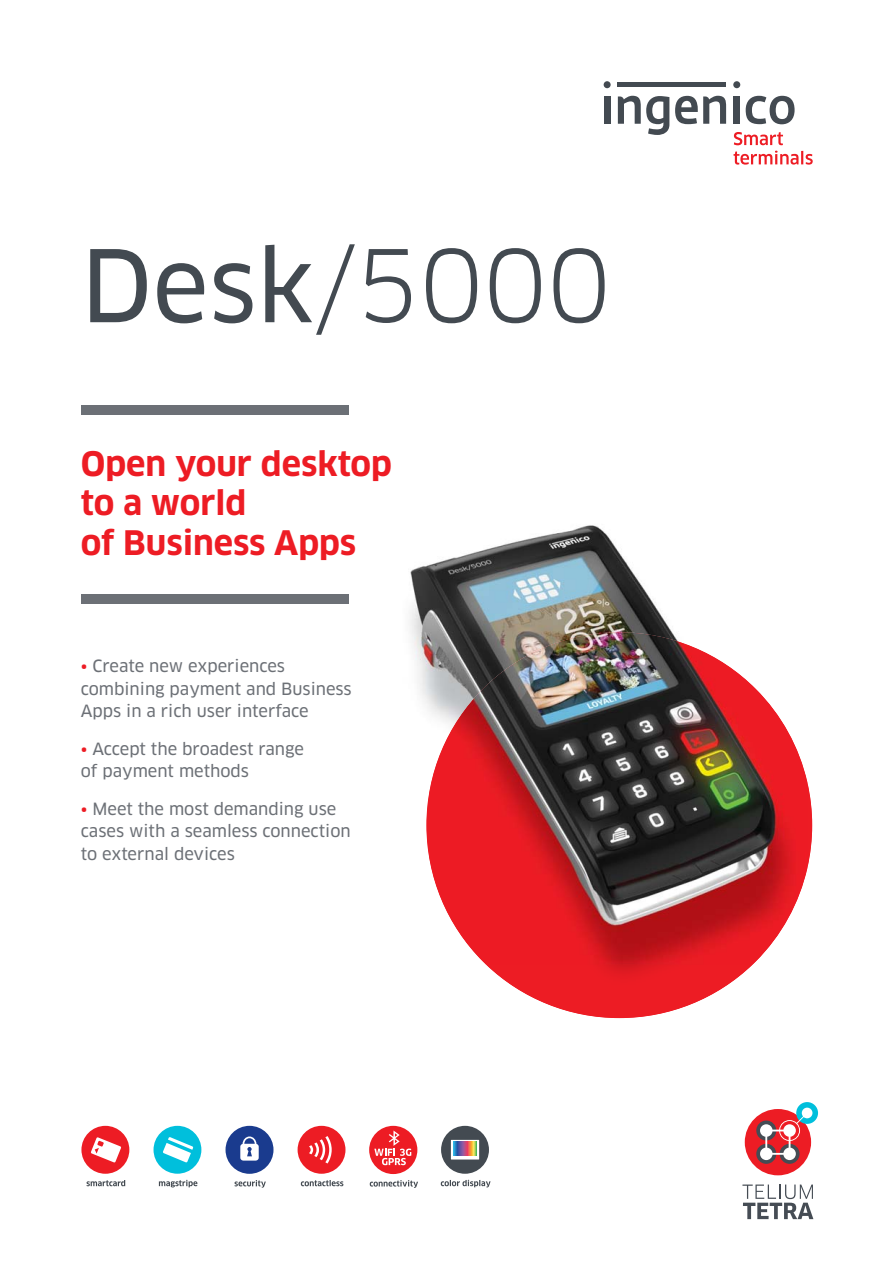
<style>
.page{position:relative;width:893px;height:1263px;background:#fff}
.page>*{position:absolute;margin:0;border:0;box-sizing:border-box;transform-origin:0 0}
.t1{font:97.5px "Clan";color:#434a51}
.t2{font:700 33px/39.6px "Clan";color:#ed1c24}
.t3{font:16.5px/22.5px "Clan News";color:#6c7076}
.s1{font-family:"Clan News"}
.s2{color:#ed1c24}
</style>
<div class="page">
<div style="left:604px;top:96px;width:6px;height:28px;background:#434a51"></div>
<div style="left:618px;top:82px;width:108px;height:5px;background:#434a51"></div>
<div style="left:734px;top:96px;width:6px;height:28px;background:#434a51"></div>
<svg style="left:746px;top:96px;width:49px;height:28px"></svg>
<div style="left:604px;top:81px;width:7px;height:7px;background:#434a51;border-radius:50%"></div>
<div style="left:733px;top:81px;width:7px;height:7px;background:#434a51;border-radius:50%"></div>
<svg style="left:618px;top:96px;width:51px;height:39px"></svg>
<svg style="left:675px;top:96px;width:51px;height:28px"></svg>
<svg style="left:734px;top:132px;width:49px;height:13px"></svg>
<svg style="left:733px;top:151px;width:80px;height:14px"></svg>
<div style="left:81px;top:405px;width:268px;height:10px;background:#6c7076"></div>
<div style="left:81px;top:594px;width:268px;height:10px;background:#6c7076"></div>
<img style="left:807px;top:782px;width:5px;height:86px">
<img style="left:486px;top:965px;width:266px;height:53px">
<img style="left:410px;top:525px;width:262px;height:179px">
<img style="left:426px;top:632px;width:381px;height:333px">
<div style="left:81px;top:1126px;width:48px;height:48px;background:#ed1c24;border-radius:50%"></div>
<svg style="left:91px;top:1137px;width:30px;height:25px"></svg>
<svg style="left:87px;top:1180px;width:38px;height:6px"></svg>
<div style="left:154px;top:1126px;width:47px;height:48px;background:#00bfdc;border-radius:50%"></div>
<svg style="left:163px;top:1137px;width:30px;height:25px"></svg>
<svg style="left:159px;top:1180px;width:38px;height:7px"></svg>
<div style="left:226px;top:1126px;width:47px;height:48px;background:#1a3b8e;border-radius:50%"></div>
<svg style="left:240px;top:1136px;width:19px;height:24px"></svg>
<svg style="left:235px;top:1180px;width:31px;height:8px"></svg>
<div style="left:298px;top:1126px;width:47px;height:48px;background:#ed1c24;border-radius:50%"></div>
<svg style="left:309px;top:1136px;width:23px;height:27px"></svg>
<svg style="left:301px;top:1180px;width:42px;height:6px"></svg>
<svg style="left:441px;top:1180px;width:50px;height:7px"></svg>
<div style="left:441px;top:1126px;width:48px;height:48px;background:#434a51;border-radius:50%"></div>
<div style="left:451px;top:1140px;width:28px;height:19px;background:linear-gradient(to right,#fff,#fff)"></div>
<svg style="left:453px;top:1142px;width:24px;height:14px"></svg>
<div style="left:369px;top:1126px;width:48px;height:48px;background:#ed1c24;border-radius:50%"></div>
<svg style="left:370px;top:1180px;width:48px;height:8px"></svg>
<svg style="left:374px;top:1130px;width:37px;height:35px"></svg>
<div style="left:745px;top:1109px;width:66px;height:66px;background:#ed1c24;border-radius:50%"></div>
<svg style="left:756px;top:1144px;width:20px;height:20px"></svg>
<svg style="left:780px;top:1144px;width:20px;height:20px"></svg>
<svg style="left:796px;top:1102px;width:22px;height:22px"></svg>
<svg style="left:756px;top:1120px;width:20px;height:20px"></svg>
<svg style="left:760px;top:1107px;width:52px;height:53px"></svg>
<svg style="left:742px;top:1184px;width:71px;height:35px"></svg>
<h1 class="t1" style="left:81px;top:244px;width:532px"><span class="s1">Desk</span>/5000</h1>
<h2 class="t2" style="left:81px;top:446px;width:313px">Open your desktop to a world<br>of Business Apps</h2>
<p class="t3" style="left:81px;top:656px;width:272px"><span class="s2">•</span> Create new experiences combining payment and Business<br>Apps in a rich user interface</p>
<p class="t3" style="left:81px;top:738px;width:225px"><span class="s2">•</span> Accept the broadest range of payment methods</p>
<p class="t3" style="left:81px;top:798px;width:271px"><span class="s2">•</span> Meet the most demanding use cases with a seamless connection to external devices</p>
</div>
